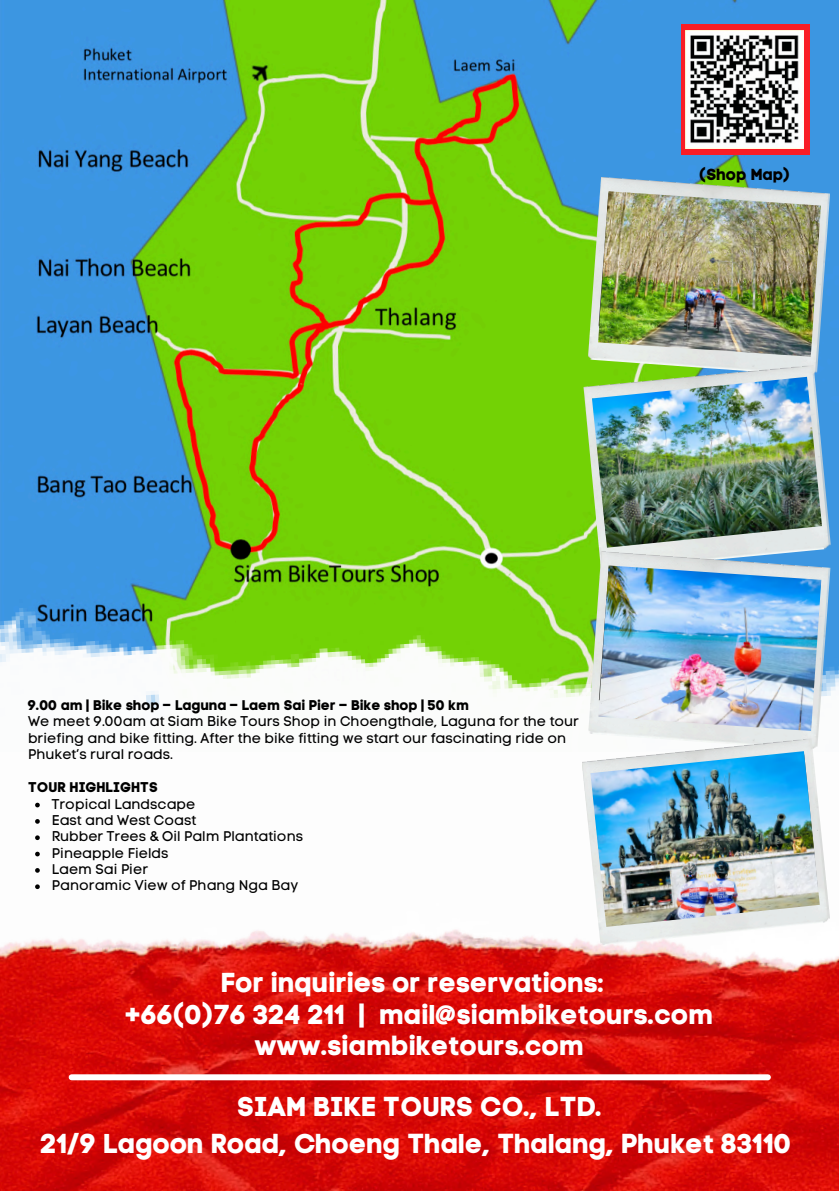
<style>
.page{position:relative;width:839px;height:1191px;background:#fff}
.page>*{position:absolute;margin:0;border:0;box-sizing:border-box;transform-origin:0 0}
.t1{font:27.2px/31.6px "Code Pro Bold LC";color:#fff;text-align:center}
.t2{font:27px "Code Pro Bold LC";color:#fff}
.t3{font:16px "Code Pro Bold LC";color:#000}
.t4{font:14px/16.4px "Code Pro Normal LC";color:#000}
.t5{font:14px "Code Pro Bold LC";color:#000}
</style>
<div class="page">
<img style="left:0;top:0;width:838px;height:534px">
<img style="left:0;top:534px;width:838px;height:323px">
<img style="left:587px;top:177px;width:243px;height:188px">
<img style="left:598px;top:191px;width:222px;height:166px">
<img style="left:583px;top:365px;width:248px;height:206px">
<img style="left:588px;top:551px;width:242px;height:187px">
<img style="left:581px;top:738px;width:249px;height:138px">
<img style="left:590px;top:751px;width:229px;height:125px">
<img style="left:598px;top:565px;width:223px;height:166px">
<img style="left:0;top:876px;width:838px;height:315px">
<div style="left:72px;top:1074px;width:695px;height:6px;background:#fff"></div>
<img style="left:592px;top:377px;width:230px;height:171px">
<div style="left:681px;top:24px;width:128px;height:131px;background:#f91d25"></div>
<img style="left:685px;top:30px;width:118px;height:118px">
<svg style="left:35px;top:803px;width:5px;height:4px"></svg>
<svg style="left:35px;top:819px;width:5px;height:5px"></svg>
<svg style="left:35px;top:835px;width:5px;height:5px"></svg>
<svg style="left:35px;top:852px;width:5px;height:4px"></svg>
<svg style="left:35px;top:868px;width:5px;height:5px"></svg>
<svg style="left:35px;top:884px;width:5px;height:5px"></svg>
<p class="t3" style="left:699px;top:165px;width:92px">(Shop Map)</p>
<h1 class="t5" style="left:28px;top:697px;width:442px">9.00 am | Bike shop – Laguna – Laem Sai Pier – Bike shop | 50 km</h1>
<h1 class="t4" style="left:28px;top:713px;width:552px">We meet 9.00am at Siam Bike Tours Shop in Choengthale, Laguna for the tour briefing and bike fitting. After the bike fitting we start our fascinating ride on<br>Phuket’s rural roads.</h1>
<p class="t5" style="left:28px;top:779px;width:131px">TOUR HIGHLIGHTS</p>
<p class="t4" style="left:52px;top:795px;width:145px">Tropical Landscape</p>
<p class="t4" style="left:52px;top:812px;width:146px">East and West Coast</p>
<p class="t4" style="left:52px;top:828px;width:253px">Rubber Trees &amp; Oil Palm Plantations</p>
<p class="t4" style="left:52px;top:844px;width:118px">Pineapple Fields</p>
<p class="t4" style="left:52px;top:861px;width:98px">Laem Sai Pier</p>
<p class="t4" style="left:52px;top:877px;width:248px">Panoramic View of Phang Nga Bay</p>
<h3 class="t1" style="left:126px;top:967px;width:589px">For inquiries or reservations:<br>+66(0)76 324 211 | mail@siambiketours.com www.siambiketours.com</h3>
<p class="t2" style="left:237px;top:1090px;width:367px">SIAM BIKE TOURS CO., LTD.</p>
<p class="t1" style="left:41px;top:1128px;width:752px">21/9 Lagoon Road, Choeng Thale, Thalang, Phuket 83110</p>
</div>
